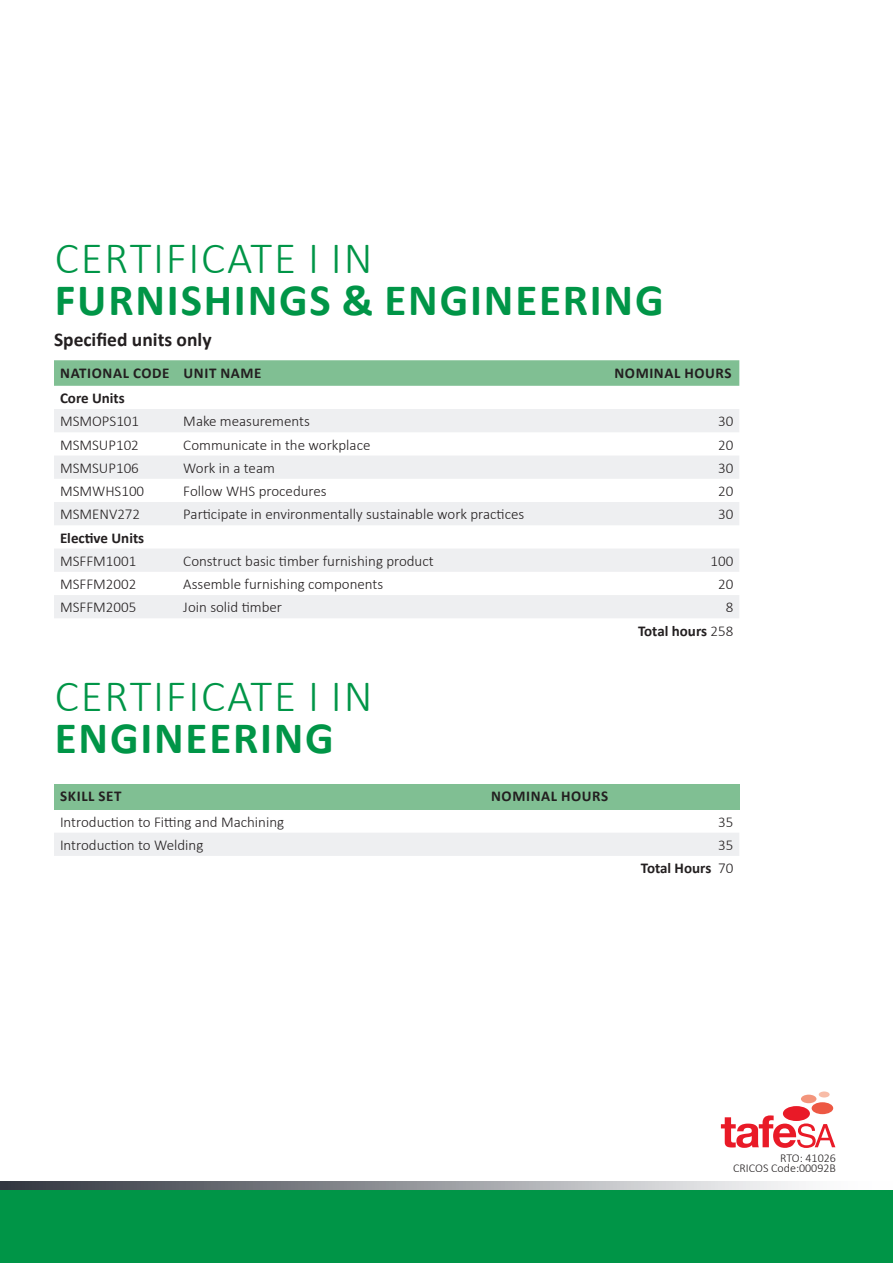
<style>
.page{position:relative;width:893px;height:1263px;background:#fff}
.page>*{position:absolute;margin:0;border:0;box-sizing:border-box;transform-origin:0 0}
.Heading{font:700 45px/42px "Calibri";letter-spacing:.04em;color:#009547}
.Heading-2{font:300 45px/42px "Calibri";letter-spacing:.04em;color:#009547}
.t1{font:700 19.5px "Calibri";color:#231f20}
.Table_text{font:300 15px "Calibri";color:#231f20}
.Table_title_2{font:700 15px "Calibri";letter-spacing:.04em;color:#231f20}
.Table_text-2{font:700 15px "Calibri";color:#231f20}
.t2{font:300 12px/10.5px "Calibri";color:#231f20;text-align:right}
.s1{font-weight:300}
.s2{font-weight:700}
</style>
<div class="page">
<div style="left:0;top:1190px;width:893px;height:73px;background:#009547"></div>
<svg style="left:0;top:1181px;width:799px;height:9px;background:#929499"></svg>
<svg style="left:721px;top:1115px;width:114px;height:33px"></svg>
<div style="left:783px;top:1106px;width:27px;height:15px;background:#e91a27;border-radius:50%"></div>
<div style="left:812px;top:1102px;width:21px;height:12px;background:#ed5843;border-radius:50%"></div>
<div style="left:801px;top:1095px;width:15px;height:8px;background:#f3957c;border-radius:50%"></div>
<div style="left:819px;top:1091px;width:11px;height:6px;background:#f8bca7;border-radius:50%"></div>
<svg style="left:54px;top:360px;width:685px;height:26px;background:#82c094"></svg>
<svg style="left:54px;top:409px;width:685px;height:209px;fill:#eeeff1"></svg>
<div style="left:54px;top:784px;width:685px;height:25px;background:#80bf93"></div>
<div style="left:54px;top:833px;width:685px;height:23px;background:#eeeff1"></div>
<p class="Heading" style="left:55px;top:236px;width:610px"><span class="s1">CERTIFICATE I IN<br></span>FURNISHINGS &amp; ENGINEERING</p>
<p class="t1" style="left:54px;top:325px;width:159px">Specified units only</p>
<p class="Table_title_2" style="left:60px;top:362px;width:111px">NATIONAL CODE</p>
<p class="Table_title_2" style="left:184px;top:362px;width:80px">UNIT NAME</p>
<p class="Table_title_2" style="left:614px;top:362px;width:119px">NOMINAL HOURS</p>
<p class="Table_text-2" style="left:60px;top:387px;width:66px">Core Units</p>
<p class="Table_text" style="left:60px;top:412px;width:81px">MSMOPS101</p>
<p class="Table_text" style="left:183px;top:412px;width:128px">Make measurements</p>
<p class="Table_text" style="left:718px;top:412px;width:17px">30</p>
<p class="Table_text" style="left:60px;top:435px;width:80px">MSMSUP102</p>
<p class="Table_text" style="left:183px;top:435px;width:189px">Communicate in the workplace</p>
<p class="Table_text" style="left:718px;top:435px;width:17px">20</p>
<p class="Table_text" style="left:60px;top:458px;width:80px">MSMSUP106</p>
<p class="Table_text" style="left:183px;top:458px;width:93px">Work in a team</p>
<p class="Table_text" style="left:718px;top:458px;width:17px">30</p>
<p class="Table_text" style="left:60px;top:482px;width:86px">MSMWHS100</p>
<p class="Table_text" style="left:183px;top:482px;width:145px">Follow WHS procedures</p>
<p class="Table_text" style="left:718px;top:482px;width:17px">20</p>
<p class="Table_text" style="left:60px;top:505px;width:82px">MSMENV272</p>
<p class="Table_text" style="left:183px;top:505px;width:343px">Participate in environmentally sustainable work practices</p>
<p class="Table_text" style="left:718px;top:505px;width:17px">30</p>
<p class="Table_text-2" style="left:60px;top:527px;width:86px">Elective Units</p>
<p class="Table_text" style="left:60px;top:551px;width:78px">MSFFM1001</p>
<p class="Table_text" style="left:183px;top:551px;width:252px">Construct basic timber furnishing product</p>
<p class="Table_text" style="left:710px;top:551px;width:24px">100</p>
<p class="Table_text" style="left:60px;top:575px;width:78px">MSFFM2002</p>
<p class="Table_text" style="left:183px;top:575px;width:202px">Assemble furnishing components</p>
<p class="Table_text" style="left:718px;top:575px;width:17px">20</p>
<p class="Table_text" style="left:60px;top:598px;width:78px">MSFFM2005</p>
<p class="Table_text" style="left:183px;top:598px;width:100px">Join solid timber</p>
<p class="Table_text" style="left:726px;top:598px;width:9px">8</p>
<p class="Table_text-2" style="left:638px;top:620px;width:97px">Total hours <span class="s1">258</span></p>
<p class="Heading-2" style="left:55px;top:675px;width:319px">CERTIFICATE I IN<br><span class="s2">ENGINEERING</span></p>
<p class="Table_title_2" style="left:60px;top:785px;width:63px">SKILL SET</p>
<p class="Table_title_2" style="left:491px;top:785px;width:119px">NOMINAL HOURS</p>
<p class="Table_text" style="left:60px;top:812px;width:226px">Introduction to Fitting and Machining</p>
<p class="Table_text" style="left:718px;top:812px;width:17px">35</p>
<p class="Table_text" style="left:60px;top:836px;width:145px">Introduction to Welding</p>
<p class="Table_text" style="left:718px;top:836px;width:17px">35</p>
<p class="Table_text-2" style="left:641px;top:857px;width:94px">Total Hours <span class="s1">70</span></p>
<p class="t2" style="left:733px;top:1152px;width:104px">RTO: 41026<br>CRICOS Code:00092B</p>
</div>
